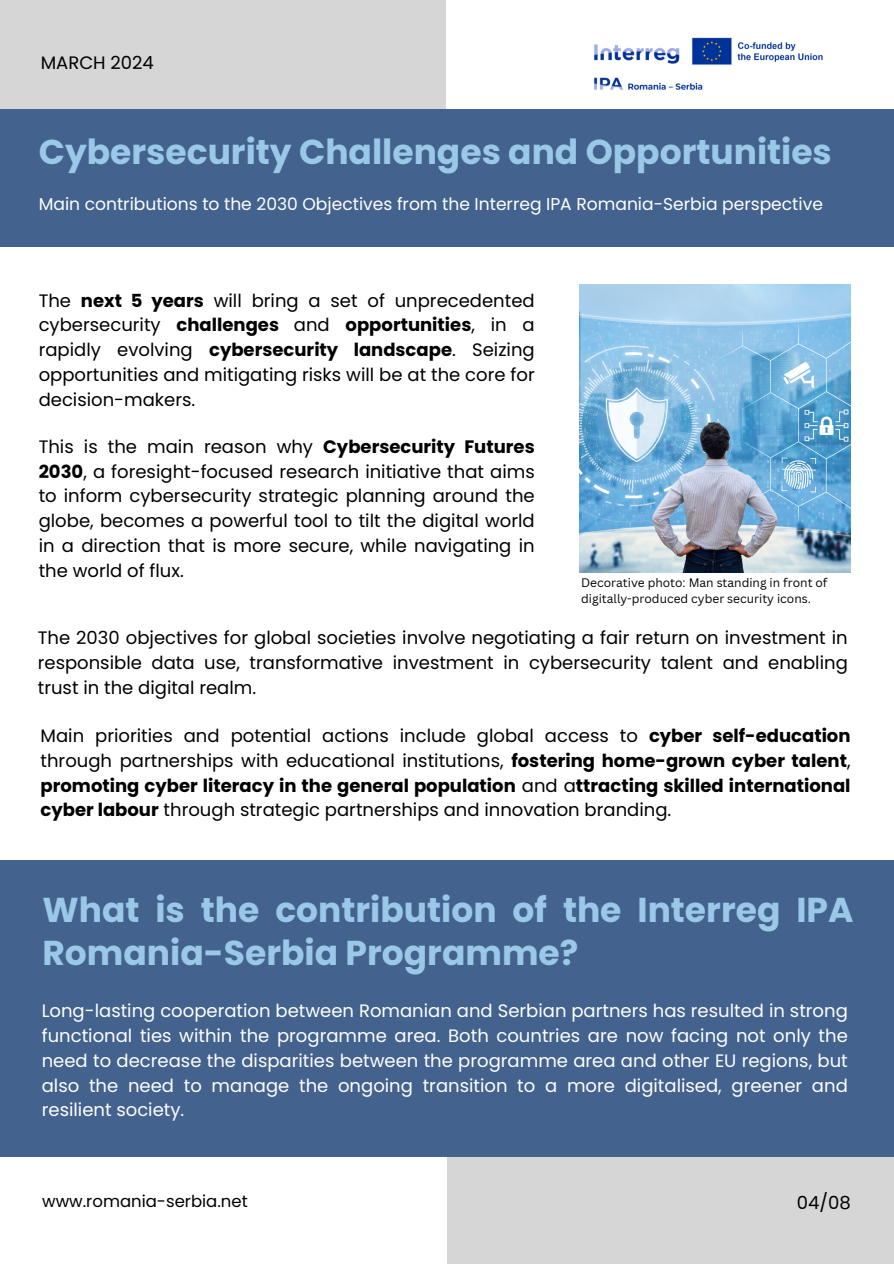
<style>
.page{position:relative;width:894px;height:1264px;background:#fff}
.page>*{position:absolute;margin:0;border:0;box-sizing:border-box;transform-origin:0 0}
.t1{font:700 34.5px/42.8px "Poppins";color:#9ac8e7}
.t2{font:18px/24.8px "Poppins";color:#000;text-align:justify}
.t3{font:18px/24.8px "Poppins";color:#fff;text-align:justify}
.t4{font:17.1px "Poppins";color:#fff}
.t5{font:16.5px "Poppins";color:#000}
.t6{font:12px/16px "Canva Sans";color:#000}
.s1{font-weight:700}
</style>
<div class="page">
<div style="left:0;top:860px;width:893px;height:297px;background:#43628e"></div>
<div style="left:0;top:109px;width:893px;height:137px;background:#43628e"></div>
<div style="left:0;top:0;width:446px;height:109px;background:#d6d6d6"></div>
<div style="left:446px;top:1157px;width:447px;height:106px;background:#d6d6d6"></div>
<img style="left:594px;top:37px;width:229px;height:53px">
<img style="left:579px;top:285px;width:271px;height:287px">
<p class="t2" style="left:41px;top:51px;width:115px">MARCH 2024</p>
<h1 class="t1" style="left:39px;top:131px;width:794px">Cybersecurity Challenges and Opportunities</h1>
<p class="t4" style="left:39px;top:192px;width:785px">Main contributions to the 2030 Objectives from the Interreg IPA Romania-Serbia perspective</p>
<p class="t2" style="left:39px;top:288px;width:497px">The <span class="s1">next 5 years</span> will bring a set of unprecedented cybersecurity <span class="s1">challenges</span> and <span class="s1">opportunities</span>, in a rapidly evolving <span class="s1">cybersecurity landscape</span>. Seizing opportunities and mitigating risks will be at the core for decision-makers.</p>
<p class="t2" style="left:39px;top:434px;width:497px">This is the main reason why <span class="s1">Cybersecurity Futures 2030</span>, a foresight-focused research initiative that aims to inform cybersecurity strategic planning around the globe, becomes a powerful tool to tilt the digital world in a direction that is more secure, while navigating in the world of flux.</p>
<p class="t6" style="left:581px;top:574px;width:248px">Decorative photo: Man standing in front of digitally-produced cyber security icons.</p>
<p class="t2" style="left:38px;top:625px;width:811px">The 2030 objectives for global societies involve negotiating a fair return on investment in responsible data use, transformative investment in cybersecurity talent and enabling trust in the digital realm.</p>
<p class="t2" style="left:41px;top:723px;width:811px">Main priorities and potential actions include global access to <span class="s1">cyber self-education </span>through partnerships with educational institutions, <span class="s1">fostering home-grown cyber talent</span>, <span class="s1">promoting cyber literacy in the general population</span> and a<span class="s1">ttracting skilled international cyber labour</span> through strategic partnerships and innovation branding.</p>
<h1 class="t1" style="left:42px;top:889px;width:812px">What is the contribution of the Interreg IPA<br>Romania-Serbia Programme?</h1>
<p class="t3" style="left:42px;top:998px;width:807px">Long-lasting cooperation between Romanian and Serbian partners has resulted in strong functional ties within the programme area. Both countries are now facing not only the need to decrease the disparities between the programme area and other EU regions, but also the need to manage the ongoing transition to a more digitalised, greener and resilient society.</p>
<p class="t5" style="left:42px;top:1189px;width:207px">www.romania-serbia.net</p>
<p class="t2" style="left:796px;top:1190px;width:55px">04/08</p>
</div>
